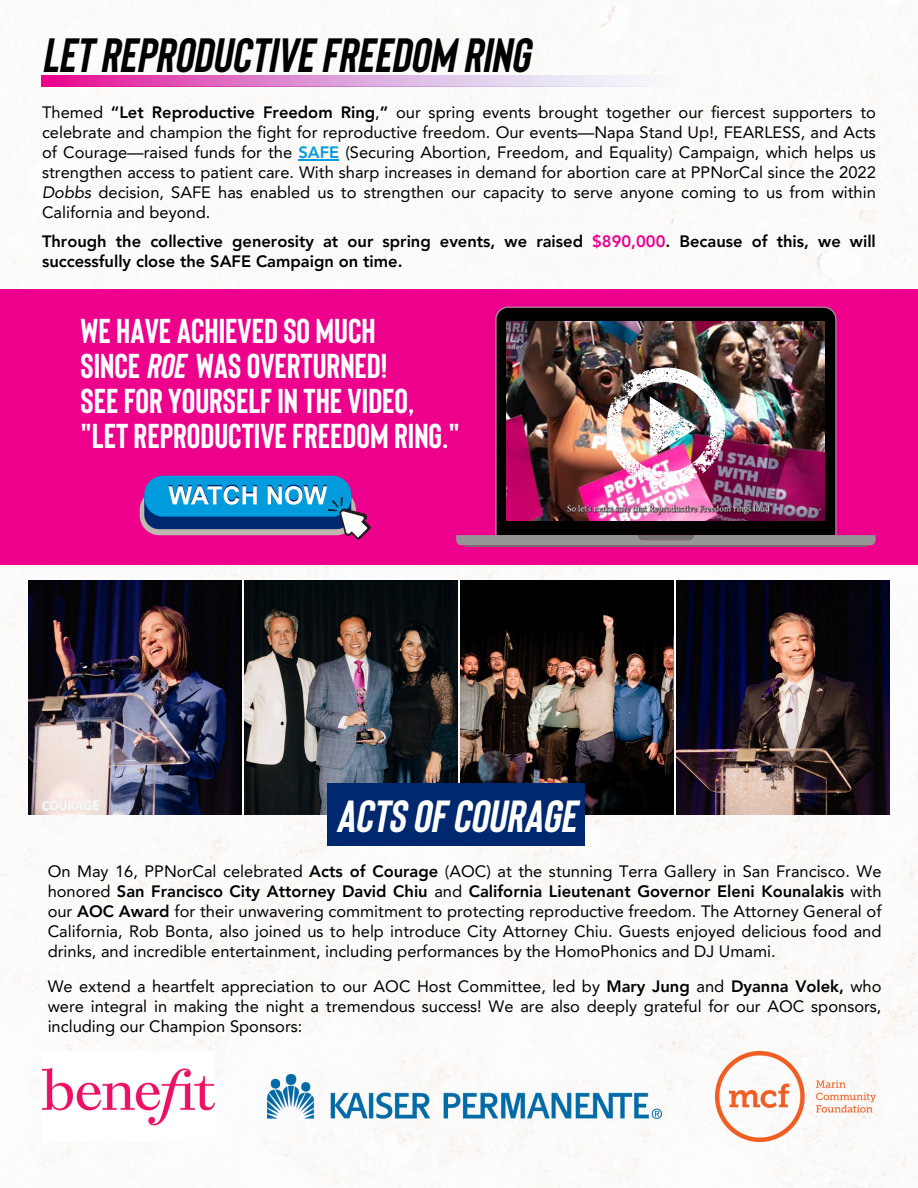
<style>
.page{position:relative;width:918px;height:1188px;background:#fff}
.page>*{position:absolute;margin:0;border:0;box-sizing:border-box;transform-origin:0 0}
.t1{font:48px "Bison Bold Itallic";color:#000}
.t2{font:45px "Bison Bold Itallic";color:#fff}
.t3{font:700 34.5px/34.8px "Bison";color:#fff}
.t4{font:16.5px/20px "Avenir LT Pro";color:#000;text-align:justify}
.t5{font:800 16.5px/20px "Avenir LT Pro";color:#000}
.s1{font-weight:800}
.s2{font-weight:800;color:#009cde}
.s3{font-style:italic}
.s4{color:#ec008c}
.s5{font-family:"Bison Bold Itallic";font-weight:400}
</style>
<div class="page">
<img style="left:0;top:0;width:918px;height:1188px">
<img style="left:245px;top:581px;width:212px;height:234px">
<img style="left:29px;top:581px;width:212px;height:234px">
<img style="left:461px;top:581px;width:212px;height:234px">
<img style="left:677px;top:581px;width:212px;height:234px">
<img style="left:42px;top:1051px;width:172px;height:90px">
<img style="left:268px;top:1074px;width:393px;height:44px">
<img style="left:715px;top:1051px;width:161px;height:90px">
<div style="left:0;top:289px;width:918px;height:276px;background:#ec008c"></div>
<svg style="left:140px;top:476px;width:231px;height:64px;background:#527ab8"></svg>
<svg style="left:456px;top:307px;width:419px;height:238px"></svg>
<svg style="left:465px;top:535px;width:402px;height:12px;background:#908a8e"></svg>
<img style="left:507px;top:321px;width:318px;height:199px">
<img style="left:607px;top:367px;width:118px;height:119px">
<svg style="left:42px;top:76px;width:638px;height:11px;background:#e398d4"></svg>
<hr style="left:298px;top:159px;width:41px;height:1px;background:#009cde">
<div style="left:327px;top:783px;width:258px;height:63px;background:#00286e"></div>
<p class="t1" style="left:42px;top:24px;width:490px">LETREPRODUCTIVEFREEDOM RING</p>
<h3 class="t4" style="left:42px;top:104px;width:835px">Themed <span class="s1">“Let Reproductive Freedom Ring</span>,<span class="s1">”</span> our spring events brought together our fiercest supporters to celebrate and champion the fight for reproductive freedom. Our events—Napa Stand Up!, FEARLESS, and Acts of Courage—raised funds for the <span class="s2">SAFE</span> (Securing Abortion, Freedom, and Equality) Campaign, which helps us strengthen access to patient care. With sharp increases in demand for abortion care at PPNorCal since the 2022<br><span class="s3">Dobbs</span> decision, SAFE has enabled us to strengthen our capacity to serve anyone coming to us from within California and beyond.</h3>
<p class="t5" style="left:42px;top:233px;width:835px">Through the collective generosity at our spring events, we raised <span class="s4">$890,000</span>. Because of this, we will successfully close the SAFE Campaign on time.</p>
<p class="t3" style="left:81px;top:312px;width:381px">WE HAVE ACHIEVED SO MUCH<br>SINCE <span class="s5">ROE</span> WASOVERTURNED!<br>SEEFORYOURSELFIN THE VIDEO, "LETREPRODUCTIVEFREEDOM RING."</p>
<p class="t2" style="left:336px;top:787px;width:242px">ACTSOF COURAGE</p>
<h1 class="t4" style="left:48px;top:863px;width:835px">On May 16, PPNorCal celebrated <span class="s1">Acts of Courage</span> (AOC) at the stunning Terra Gallery in San Francisco. We honored <span class="s1">San Francisco City Attorney David Chiu</span> and <span class="s1">California Lieutenant Governor Eleni Kounalakis</span> with our <span class="s1">AOC Award</span> for their unwavering commitment to protecting reproductive freedom. The Attorney General of California, Rob Bonta, also joined us to help introduce City Attorney Chiu. Guests enjoyed delicious food and drinks, and incredible entertainment, including performances by the HomoPhonics and DJ Umami.</h1>
<p class="t4" style="left:48px;top:978px;width:835px">We extend a heartfelt appreciation to our AOC Host Committee, led by <span class="s1">Mary Jung</span> and <span class="s1">Dyanna Volek,</span> who were integral in making the night a tremendous success! We are also deeply grateful for our AOC sponsors, including our Champion Sponsors:</p>
</div>
